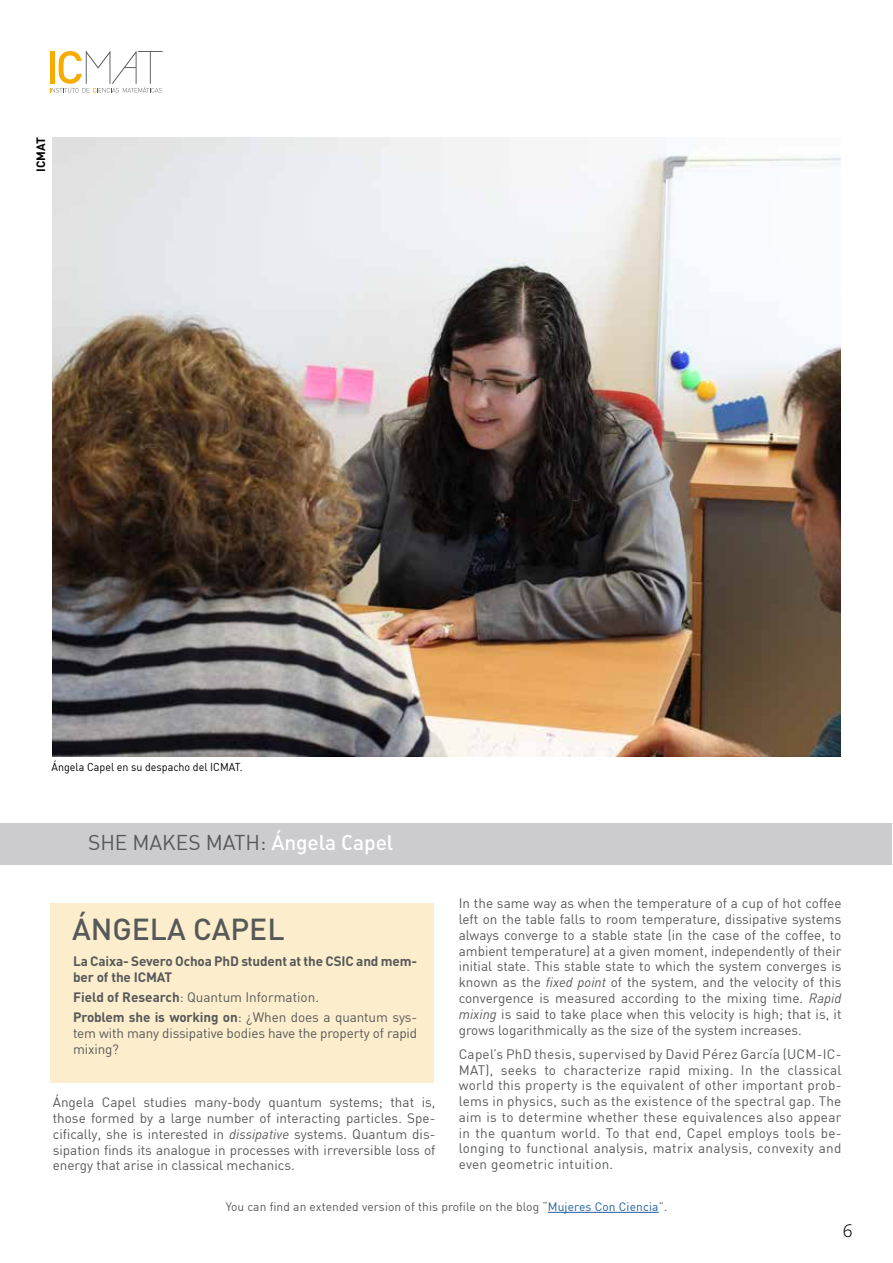
<style>
.page{position:relative;width:893px;height:1263px;background:#fff}
.page>*{position:absolute;margin:0;border:0;box-sizing:border-box;transform-origin:0 0}
.t1{font:500 30px "DIN";color:#575959}
.t2{font:21px "DIN";letter-spacing:-.005em;color:#575959}
.t3{font:300 18px "Caecilia LT Std";color:#000}
.t4{font:13.5px/15.8px "DIN";color:#575959;text-align:justify}
.t5{font:700 13.5px/15.8px "DIN";letter-spacing:-.01em;color:#575959}
.t6{font:12px "DIN";letter-spacing:.01em;color:#575959}
.t7{font:700 12px "DIN";color:#000}
.t8{font:11.25px "DIN";color:#000;scale:.95 1}
.s1{font-family:"DIN Medium Alternate";color:#fff}
.s2{font-weight:700}
.s3{font-style:italic}
.s4{color:#215e9e}
</style>
<div class="page">
<svg style="left:50px;top:51px;width:113px;height:42px"></svg>
<div style="left:51px;top:903px;width:383px;height:179px;background:#fcedcc"></div>
<div style="left:0;top:823px;width:892px;height:42px;background:#cccccf"></div>
<img style="left:52px;top:137px;width:789px;height:619px">
<hr style="left:548px;top:1212px;width:111px;height:1px;background:#215e9e">
<p class="t7" style="left:33px;top:172px;width:36px;rotate:-90deg">ICMAT</p>
<p class="t8" style="left:52px;top:760px;width:203px">Ángela Capel en su despacho del ICMAT.</p>
<h2 class="t2" style="left:88px;top:829px;width:307px">SHE MAKES MATH: <span class="s1">Ángela Capel</span></h2>
<h1 class="t1" style="left:72px;top:910px;width:214px">ÁNGELA CAPEL</h1>
<p class="t5" style="left:73px;top:953px;width:346px">La Caixa- Severo Ochoa PhD student at the CSIC and mem&shy;ber of the ICMAT</p>
<p class="t4" style="left:73px;top:987px;width:346px;line-height:20px"><span class="s2">Field of Research</span>: Quantum Information.<br><span class="s2">Problem she is working on</span>: ¿When does a quantum sys-</p>
<p class="t4" style="left:73px;top:1025px;width:346px">tem with many dissipative bodies have the property of rapid mixing?</p>
<p class="t4" style="left:53px;top:1094px;width:384px">Ángela Capel studies many-body quantum systems; that is, those formed by a large number of interacting particles. Spe&shy;cifically, she is interested in <span class="s3">dissipative</span> systems. Quantum dis&shy;sipation finds its analogue in processes with irreversible loss of energy that arise in classical mechanics.</p>
<p class="t4" style="left:459px;top:895px;width:384px">In the same way as when the temperature of a cup of hot coffee left on the table falls to room temperature, dissipative systems always converge to a stable state (in the case of the coffee, to ambient temperature) at a given moment, independently of their initial state. This stable state to which the system converges is known as the <span class="s3">fixed point</span> of the system, and the velocity of this convergence is measured according to the mixing time. <span class="s3">Rapid mixing</span> is said to take place when this velocity is high; that is, it grows logarithmically as the size of the system increases.</p>
<p class="t4" style="left:459px;top:1046px;width:384px">Capel’s PhD thesis, supervised by David Pérez García (UCM-IC-MAT), seeks to characterize rapid mixing. In the classical world this property is the equivalent of other important prob&shy;lems in physics, such as the existence of the spectral gap. The aim is to determine whether these equivalences also appear in the quantum world. To that end, Capel employs tools be&shy;longing to functional analysis, matrix analysis, convexity and even geometric intuition.</p>
<p class="t6" style="left:226px;top:1199px;width:443px">You can find an extended version of this profile on the blog “<span class="s4">Mujeres Con Ciencia</span>”.</p>
<h3 class="t3" style="left:843px;top:1221px;width:12px">6</h3>
</div>
